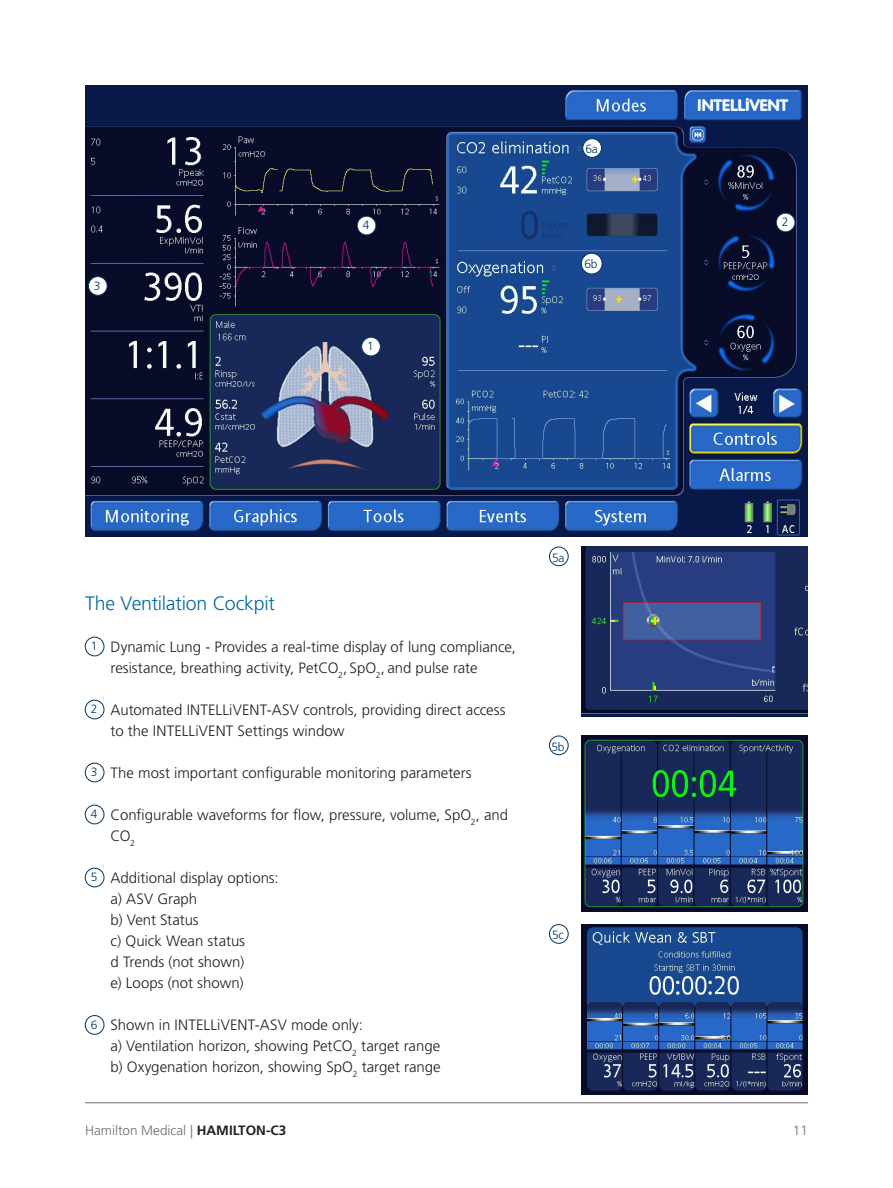
<style>
.page{position:relative;width:893px;height:1188px;background:#fff}
.page>*{position:absolute;margin:0;border:0;box-sizing:border-box;transform-origin:0 0}
.subheadlline_small{font:300 19.5px "Frutiger LT Std";letter-spacing:-.01em;color:#0067a5}
.text_after_number{font:300 15px/21px "Frutiger LT Std";letter-spacing:-.005em;color:#231f20}
.t1{font:300 13.5px "Frutiger LT Std";color:#6c6d70}
.t2{font:300 12px "Frutiger LT Std";letter-spacing:-.04em;color:#003660}
.s1{font-weight:700;color:#231f20}
</style>
<div class="page">
<img style="left:581px;top:547px;width:227px;height:170px">
<img style="left:581px;top:736px;width:227px;height:175px">
<img style="left:85px;top:85px;width:723px;height:452px">
<div style="left:362px;top:337px;width:18px;height:19px;background:#fff;border-radius:50%"></div>
<div style="left:361px;top:337px;width:20px;height:19px;border:1px solid #003660;border-radius:50%"></div>
<div style="left:88px;top:277px;width:19px;height:18px;background:#fff;border-radius:50%"></div>
<div style="left:88px;top:276px;width:19px;height:20px;border:1px solid #003660;border-radius:50%"></div>
<div style="left:357px;top:216px;width:19px;height:19px;background:#fff;border-radius:50%"></div>
<div style="left:357px;top:216px;width:19px;height:19px;border:1px solid #003660;border-radius:50%"></div>
<div style="left:549px;top:547px;width:19px;height:19px;border:1px solid #003660;border-radius:50%"></div>
<div style="left:776px;top:213px;width:19px;height:19px;background:#fff;border-radius:50%"></div>
<div style="left:776px;top:213px;width:19px;height:19px;border:1px solid #003660;border-radius:50%"></div>
<div style="left:549px;top:736px;width:19px;height:19px;border:1px solid #003660;border-radius:50%"></div>
<div style="left:85px;top:637px;width:19px;height:19px;border:1px solid #003660;border-radius:50%"></div>
<div style="left:85px;top:700px;width:19px;height:19px;border:1px solid #003660;border-radius:50%"></div>
<div style="left:85px;top:763px;width:19px;height:19px;border:1px solid #003660;border-radius:50%"></div>
<div style="left:549px;top:924px;width:19px;height:20px;border:1px solid #003660;border-radius:50%"></div>
<div style="left:85px;top:805px;width:19px;height:19px;border:1px solid #003660;border-radius:50%"></div>
<div style="left:85px;top:868px;width:19px;height:19px;border:1px solid #003660;border-radius:50%"></div>
<div style="left:85px;top:1015px;width:19px;height:20px;border:1px solid #003660;border-radius:50%"></div>
<div style="left:583px;top:139px;width:18px;height:18px;background:#fff;border-radius:50%"></div>
<div style="left:583px;top:138px;width:19px;height:20px;border:1px solid #003660;border-radius:50%"></div>
<div style="left:581px;top:253px;width:21px;height:21px;background:#fff;border-radius:50%"></div>
<div style="left:581px;top:253px;width:21px;height:21px;border:1px solid #003660;border-radius:50%"></div>
<img style="left:581px;top:924px;width:227px;height:170px">
<hr style="left:85px;top:1103px;width:723px;height:1px;background:#6c6d70">
<p class="t2" style="left:94px;top:279px;width:8px">3</p>
<p class="t2" style="left:363px;top:218px;width:8px">4</p>
<p class="t2" style="left:367px;top:339px;width:8px">1</p>
<p class="t2" style="left:585px;top:142px;width:14px">6a</p>
<p class="t2" style="left:584px;top:257px;width:14px">6b</p>
<p class="subheadlline_small" style="left:85px;top:592px;width:192px">The Ventilation Cockpit</p>
<p class="text_after_number" style="left:111px;top:637px;width:407px">Dynamic Lung - Provides a real-time display of lung compliance, resistance, breathing activity, PetCO<sub>2</sub>, SpO<sub>2</sub>, and pulse rate</p>
<p class="text_after_number" style="left:111px;top:700px;width:397px">Automated INTELLiVENT-ASV controls, providing direct access to the INTELLiVENT Settings window</p>
<p class="text_after_number" style="left:111px;top:763px;width:363px">The most important configurable monitoring parameters</p>
<p class="text_after_number" style="left:111px;top:805px;width:399px">Configurable waveforms for flow, pressure, volume, SpO<sub>2</sub>, and<br>CO<sub>2</sub></p>
<p class="text_after_number" style="left:111px;top:868px;width:170px">Additional display options:</p>
<p class="text_after_number" style="left:111px;top:889px;width:88px">a) ASV Graph</p>
<p class="text_after_number" style="left:111px;top:910px;width:90px">b) Vent Status</p>
<p class="text_after_number" style="left:111px;top:931px;width:136px">c) Quick Wean status</p>
<p class="text_after_number" style="left:111px;top:952px;width:135px">d Trends (not shown)</p>
<p class="text_after_number" style="left:111px;top:973px;width:134px">e) Loops (not shown)</p>
<p class="text_after_number" style="left:111px;top:1015px;width:254px">Shown in INTELLiVENT-ASV mode only:</p>
<p class="text_after_number" style="left:111px;top:1036px;width:331px">a) Ventilation horizon, showing PetCO<sub>2</sub> target range</p>
<p class="text_after_number" style="left:111px;top:1057px;width:332px">b) Oxygenation horizon, showing SpO<sub>2</sub> target range</p>
<p class="t2" style="left:91px;top:639px;width:8px">1</p>
<p class="t2" style="left:91px;top:702px;width:8px">2</p>
<p class="t2" style="left:91px;top:765px;width:8px">3</p>
<p class="t2" style="left:91px;top:807px;width:8px">4</p>
<p class="t2" style="left:91px;top:870px;width:8px">5</p>
<p class="t2" style="left:91px;top:1018px;width:8px">6</p>
<p class="t2" style="left:552px;top:551px;width:14px">5a</p>
<p class="t2" style="left:552px;top:740px;width:14px">5b</p>
<p class="t2" style="left:552px;top:928px;width:13px">5c</p>
<p class="t2" style="left:782px;top:215px;width:8px">2</p>
<p class="t1" style="left:85px;top:1123px;width:203px">Hamilton Medical | <span class="s1">HAMILTON-C3</span></p>
<p class="t1" style="left:793px;top:1123px;width:17px">11</p>
</div>
